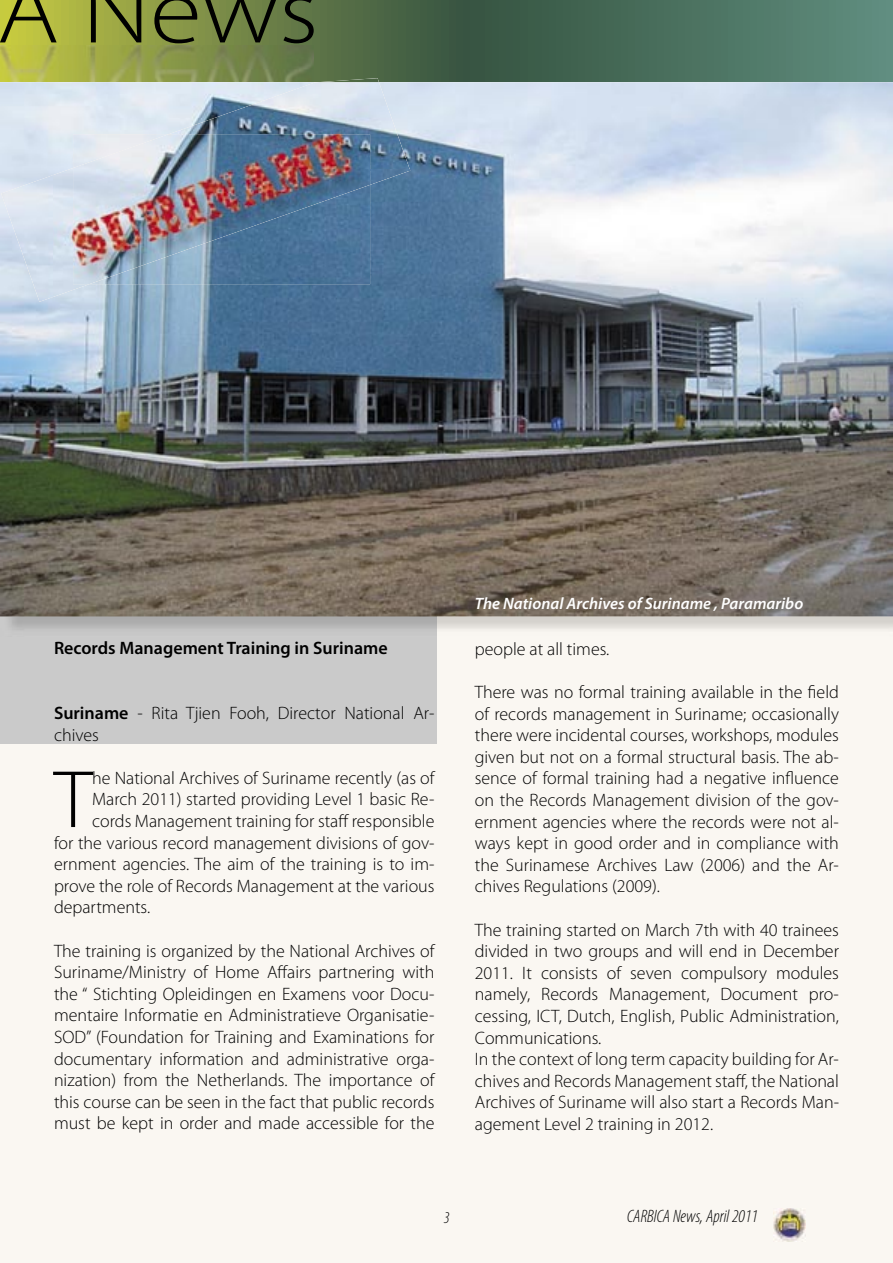
<style>
.page{position:relative;width:893px;height:1263px;background:#fff}
.page>*{position:absolute;margin:0;border:0;box-sizing:border-box;transform-origin:0 0}
.t1{font:300 82.05px "Myriad Pro";color:#000}
.t2{font:300 18px/21.6px "Myriad Pro";color:#000;text-align:justify}
.t3{font:600 18px "Myriad Pro";color:#000}
.t4{font:italic 300 condensed 18px "Myriad Pro";color:#000}
.t5{font:italic 600 16.5px "Myriad Pro";color:#fff}
.t6{font:italic 300 condensed 16.5px "Myriad Pro";color:#000}
.s1{font-weight:600}
</style>
<div class="page">
<svg style="left:0;top:0;width:893px;height:82px;background:#507156"></svg>
<svg style="left:0;top:0;width:57px;height:42px;background:#959832"></svg>
<svg style="left:91px;top:0;width:50px;height:42px;background:#707730"></svg>
<svg style="left:154px;top:0;width:43px;height:43px;background:#606b32"></svg>
<svg style="left:204px;top:0;width:73px;height:42px;background:#576535"></svg>
<svg style="left:283px;top:0;width:31px;height:43px"></svg>
<img style="left:0;top:46px;width:313px;height:36px">
<div style="left:0;top:82px;width:893px;height:1181px;background:#faf7f2"></div>
<img style="left:773px;top:1209px;width:33px;height:33px">
<div style="left:0;top:617px;width:437px;height:127px;background:#cacaca"></div>
<img style="left:0;top:82px;width:893px;height:547px">
<img style="left:1px;top:617px;width:436px;height:13px">
<img style="left:104px;top:134px;width:266px;height:150px">
<img style="left:317px;top:78px;width:62px;height:4px">
<img style="left:154px;top:82px;width:256px;height:89px">
<img style="left:52px;top:126px;width:52px;height:176px">
<img style="left:1px;top:170px;width:52px;height:132px">
<img style="left:359px;top:170px;width:51px;height:44px">
<p class="t3" style="left:54px;top:638px;width:335px">Records Management Training in Suriname</p>
<p class="t2" style="left:54px;top:702px;width:382px"><span class="s1">Suriname</span> - Rita Tjien Fooh, Director National Ar&shy;chives</p>
<h1 class="t1" style="left:54px;top:754px;width:40px">T</h1>
<p class="t2" style="left:92px;top:767px;width:344px">he National Archives of Suriname recently (as of</p>
<p class="t2" style="left:92px;top:789px;width:344px">March 2011) started providing Level 1 basic Re-</p>
<p class="t2" style="left:92px;top:810px;width:344px">cords Management training for staff responsible</p>
<p class="t2" style="left:54px;top:832px;width:382px">for the various record management divisions of gov-</p>
<p class="t2" style="left:54px;top:854px;width:382px">ernment agencies. The aim of the training is to im-</p>
<p class="t2" style="left:54px;top:875px;width:382px">prove the role of Records Management at the various</p>
<p class="t2" style="left:54px;top:897px;width:98px">departments.</p>
<p class="t2" style="left:54px;top:940px;width:382px">The training is organized by the National Archives of Suriname/Ministry of Home Affairs partnering with the “ Stichting Opleidingen en Examens voor Docu&shy;mentaire Informatie en Administratieve Organisatie-SOD” (Foundation for Training and Examinations for documentary information and administrative orga&shy;nization) from the Netherlands. The importance of this course can be seen in the fact that public records must be kept in order and made accessible for the</p>
<p class="t5" style="left:475px;top:595px;width:330px">The National Archives of Suriname , Paramaribo</p>
<p class="t2" style="left:475px;top:638px;width:136px">people at all times.</p>
<p class="t2" style="left:475px;top:681px;width:366px">There was no formal training available in the field of records management in Suriname; occasionally there were incidental courses, workshops, modules given but not on a formal structural basis. The ab&shy;sence of formal training had a negative influence on the Records Management division of the gov&shy;ernment agencies where the records were not al&shy;ways kept in good order and in compliance with the Surinamese Archives Law (2006) and the Ar&shy;chives Regulations (2009).</p>
<p class="t2" style="left:475px;top:919px;width:366px;text-align:left">The training started on March 7th with 40 trainees divided in two groups and will end in December 2011. It consists of seven compulsory modules namely, Records Management, Document pro&shy;cessing, ICT, Dutch, English, Public Administration, Communications.<br>In the context of long term capacity building for Ar&shy;chives and Records Management staff, the National Archives of Suriname will also start a Records Man&shy;agement Level 2 training in 2012.</p>
<p class="t6" style="left:444px;top:1208px;width:7px">3</p>
<p class="t4" style="left:627px;top:1207px;width:132px">CARBICA News, April 2011</p>
</div>
